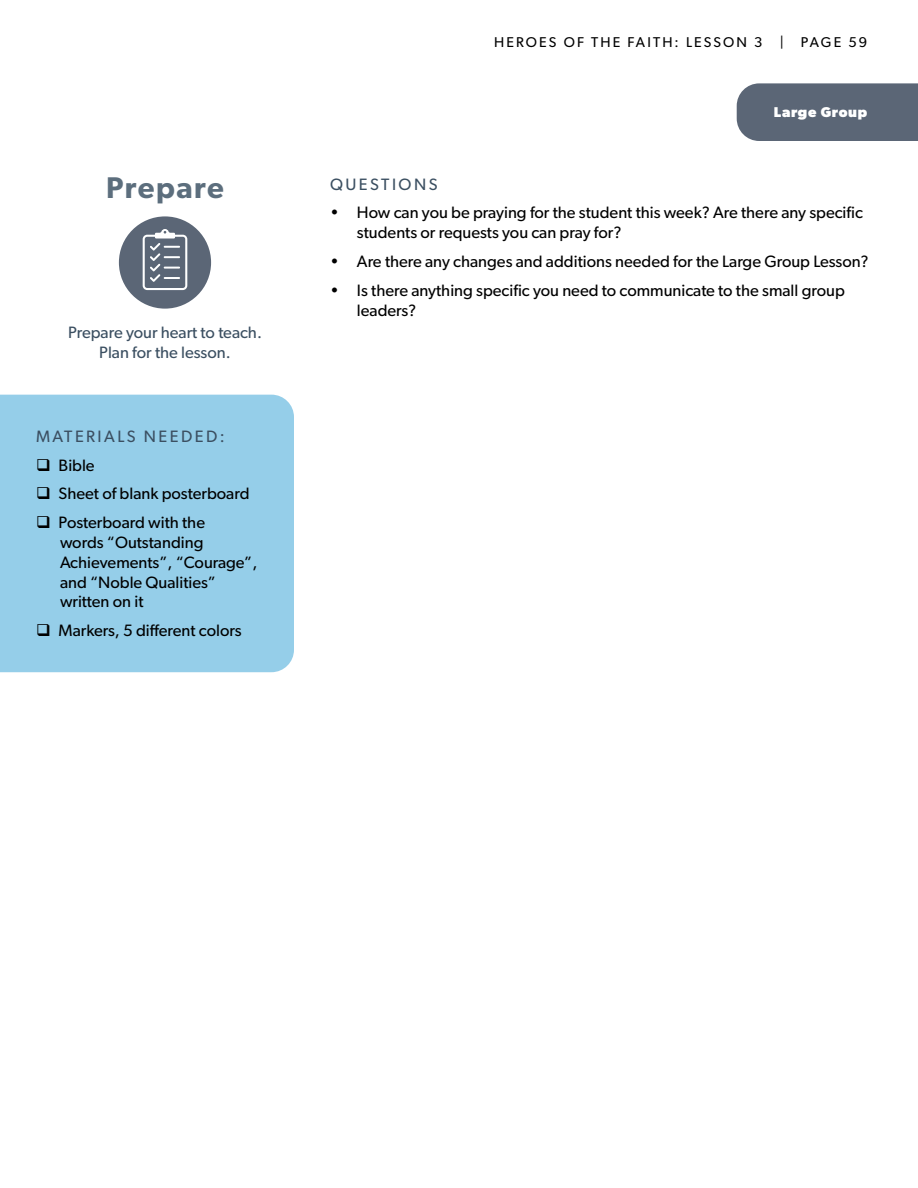
<style>
.page{position:relative;width:918px;height:1188px;background:#fff}
.page>*{position:absolute;margin:0;border:0;box-sizing:border-box;transform-origin:0 0}
.t1{font:600 30px "Gibson";letter-spacing:.05em;color:#5c6e7d}
.t2{font:16.5px/19.8px "Gibson";color:#000}
.t3{font:16.5px/19.8px "Gibson";color:#3b4f61;text-align:center}
.t4{font:16.5px "Gibson";letter-spacing:.15em;color:#3b4f61}
.t5{font:14.25px "Gibson";letter-spacing:.15em;color:#000}
.t6{font:700 14.25px "Gibson";letter-spacing:.05em;color:#fff}
</style>
<div class="page">
<div style="left:737px;top:83px;width:181px;height:58px;background:#5b6676"></div>
<div style="left:119px;top:216px;width:92px;height:93px;background:#5b6676;border-radius:50%"></div>
<svg style="left:143px;top:229px;width:44px;height:61px"></svg>
<div style="left:0;top:395px;width:294px;height:277px;background:#95cee9"></div>
<p class="t5" style="left:494px;top:34px;width:375px">HEROES OF THE FAITH: LESSON 3 | PAGE 59</p>
<p class="t6" style="left:774px;top:104px;width:95px">Large Group</p>
<h1 class="t1" style="left:106px;top:170px;width:119px">Prepare</h1>
<p class="t4" style="left:330px;top:174px;width:109px">QUESTIONS</p>
<p class="t2" style="left:357px;top:203px;width:507px;text-indent:-27px">• How can you be praying for the student this week? Are there any specific students or requests you can pray for?</p>
<p class="t2" style="left:330px;top:251px;width:540px">• Are there any changes and additions needed for the Large Group Lesson?</p>
<p class="t2" style="left:357px;top:280px;width:489px;text-indent:-27px">• Is there anything specific you need to communicate to the small group leaders?</p>
<p class="t3" style="left:68px;top:323px;width:195px">Prepare your heart to teach.<br>Plan for the lesson.</p>
<p class="t4" style="left:36px;top:426px;width:190px">MATERIALS NEEDED:</p>
<p class="t2" style="left:36px;top:455px;width:60px">❑ Bible</p>
<p class="t2" style="left:36px;top:484px;width:215px">❑ Sheet of blank posterboard</p>
<p class="t2" style="left:60px;top:512px;width:199px;text-indent:-24px">❑ Posterboard with the<br>words “Outstanding<br>Achievements”, “Courage”, and “Noble Qualities” written on it</p>
<p class="t2" style="left:36px;top:620px;width:207px">❑ Markers, 5 different colors</p>
</div>
